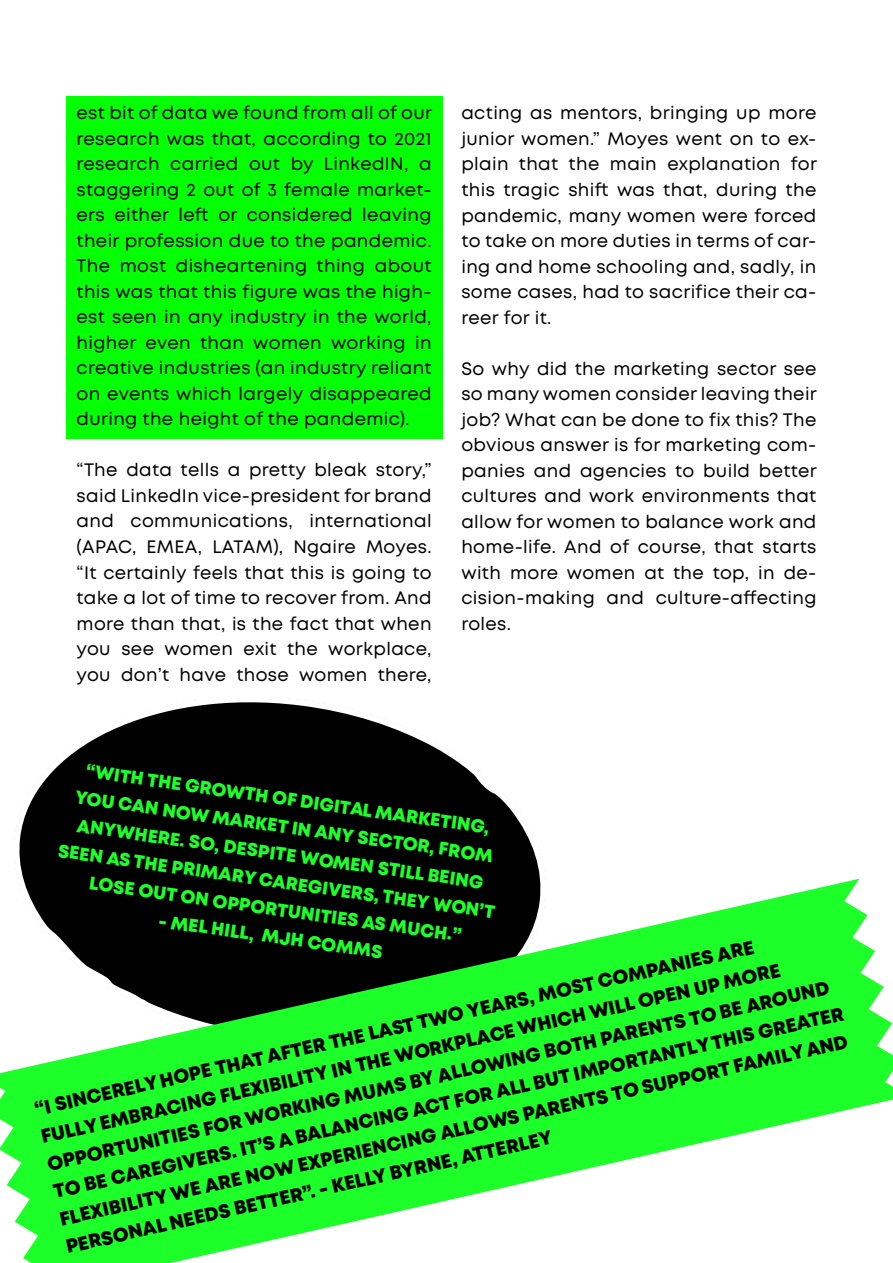
<style>
.page{position:relative;width:893px;height:1263px;background:#fff}
.page>*{position:absolute;margin:0;border:0;box-sizing:border-box;transform-origin:0 0}
.t1{font:19.35px/28.2px "Mont Heavy DEMO";color:#000}
.t2{font:18.3px/27.6px "Mont Heavy DEMO";color:#1cff29;text-align:center}
.t3{font:18px/25.5px "Mont";letter-spacing:.02em;color:#000;text-align:justify}
</style>
<div class="page">
<svg style="left:14px;top:697px;width:532px;height:182px"></svg>
<div style="left:66px;top:96px;width:377px;height:342px;background:#05ff05"></div>
<svg style="left:0;top:879px;width:893px;height:384px;fill:#1cff29"></svg>
<p class="t3" style="left:77px;top:100px;width:357px">est bit of data we found from all of our research was that, according to 2021 research carried out by LinkedIN, a staggering 2 out of 3 female market&shy;ers either left or considered leaving their profession due to the pandemic.<br>The most disheartening thing about this was that this figure was the high&shy;est seen in any industry in the world, higher even than women working in creative industries (an industry reliant on events which largely disappeared during the height of the pandemic).</p>
<p class="t3" style="left:77px;top:457px;width:357px">“The data tells a pretty bleak story,” said LinkedIn vice-president for brand and communications, international (APAC, EMEA, LATAM), Ngaire Moyes. “It certainly feels that this is going to take a lot of time to recover from. And more than that, is the fact that when you see women exit the workplace, you don’t have those women there,</p>
<p class="t3" style="left:461px;top:101px;width:357px">acting as mentors, bringing up more junior women.” Moyes went on to ex&shy;plain that the main explanation for this tragic shift was that, during the pandemic, many women were forced to take on more duties in terms of car&shy;ing and home schooling and, sadly, in some cases, had to sacrifice their ca&shy;reer for it.</p>
<p class="t3" style="left:461px;top:356px;width:357px">So why did the marketing sector see so many women consider leaving their job? What can be done to fix this? The obvious answer is for marketing com&shy;panies and agencies to build better cultures and work environments that allow for women to balance work and home-life. And of course, that starts with more women at the top, in de&shy;cision-making and culture-affecting roles.</p>
<p class="t2" style="left:72px;top:755px;width:442px;rotate:8deg">“WITH THE GROWTH OF DIGITAL MARKETING, YOU CAN NOW MARKET IN ANY SECTOR, FROM ANYWHERE. SO, DESPITE WOMEN STILL BEING SEEN AS THE PRIMARY CAREGIVERS, THEY WON’T LOSE OUT ON OPPORTUNITIES AS MUCH.”</p>
<p class="t2" style="left:160px;top:908px;width:227px;rotate:8deg">- MEL HILL, MJH COMMS</p>
<p class="t1" style="left:32px;top:1098px;width:811px;rotate:-13deg">“I SINCERELY HOPE THAT AFTER THE LAST TWO YEARS, MOST COMPANIES ARE<br>FULLY EMBRACING FLEXIBILITY IN THE WORKPLACE WHICH WILL OPEN UP MORE OPPORTUNITIES FOR WORKING MUMS BY ALLOWING BOTH PARENTS TO BE AROUND TO BE CAREGIVERS. IT’S A BALANCING ACT FOR ALL BUT IMPORTANTLYTHIS GREATER FLEXIBILITY WE ARE NOW EXPERIENCING ALLOWS PARENTS TO SUPPORT FAMILY AND PERSONAL NEEDS BETTER”. - KELLY BYRNE, ATTERLEY</p>
</div>
